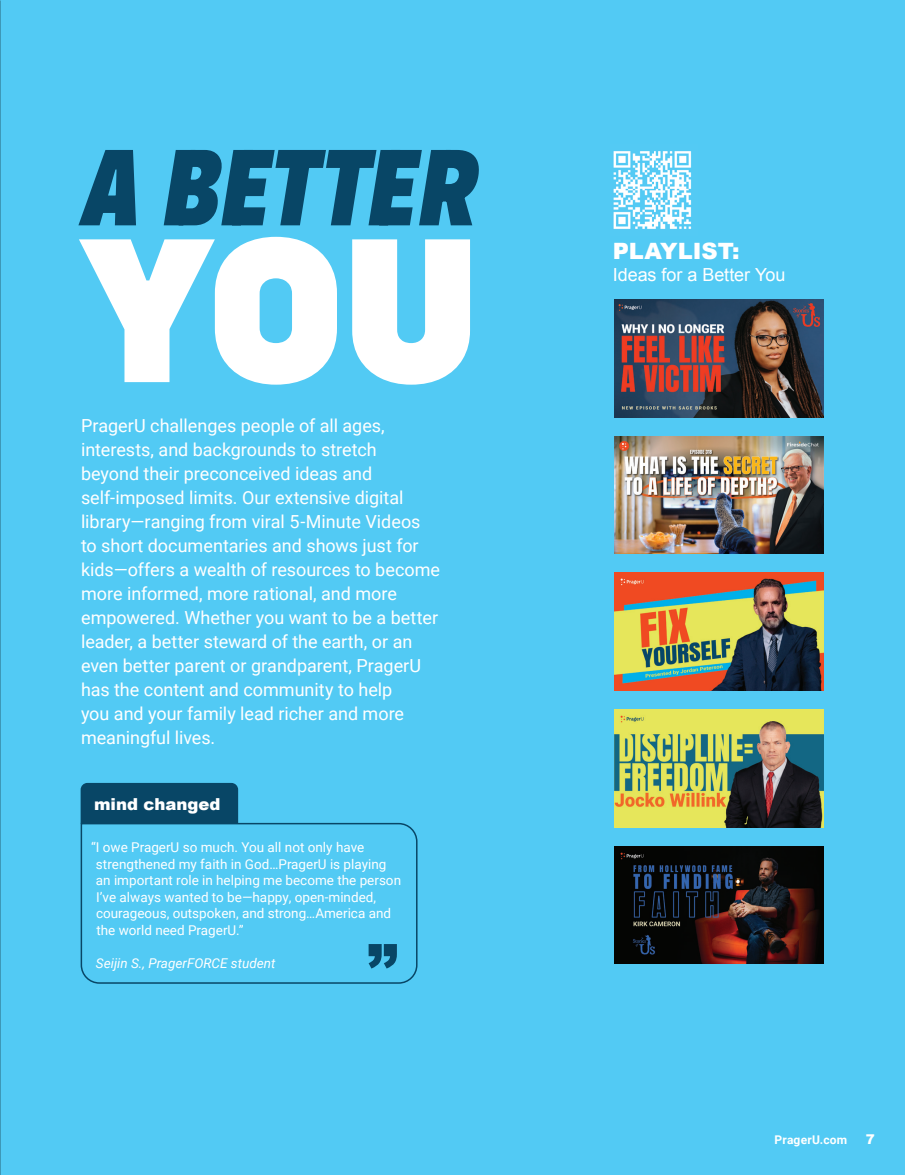
<style>
.page{position:relative;width:905px;height:1175px;background:#fff}
.page>*{position:absolute;margin:0;border:0;box-sizing:border-box;transform-origin:0 0}
.t1{font:100 213px "Config Variable";color:#fff}
.t2{font:100 112.5px "Config Variable";letter-spacing:-.02em;color:#084666}
.t3{font:900 22.5px "Arial";letter-spacing:-.005em;color:#fff}
.t4{font:18px/24px "Roboto";color:#fff}
.t5{font:18px "Arial";letter-spacing:-.005em;color:#fff}
.t6{font:900 16.5px "Arial";color:#fff}
.t7{font:13.5px/16.5px "Roboto";color:#fff}
.t8{font:italic 13.5px "Roboto";color:#fff}
.t9{font:900 13.5px "Arial";color:#fff}
.t10{font:700 12px "Roboto";letter-spacing:.02em;color:#fff}
</style>
<div class="page">
<div style="left:0;top:0;width:904px;height:1174px;background:#52caf4"></div>
<img style="left:613px;top:151px;width:79px;height:78px">
<img style="left:614px;top:709px;width:209px;height:118px">
<img style="left:614px;top:299px;width:209px;height:118px">
<img style="left:614px;top:573px;width:209px;height:117px">
<img style="left:614px;top:846px;width:209px;height:117px">
<img style="left:614px;top:436px;width:209px;height:118px">
<div style="left:81px;top:783px;width:157px;height:39px;background:#084666"></div>
<svg style="left:80px;top:822px;width:338px;height:162px"></svg>
<h2 class="t2" style="left:82px;top:128px;width:397px">A BETTER</h2>
<h1 class="t1" style="left:79px;top:197px;width:403px">YOU</h1>
<p class="t3" style="left:613px;top:235px;width:128px">PLAYLIST:</p>
<p class="t5" style="left:613px;top:262px;width:174px">Ideas for a Better You</p>
<p class="t4" style="left:81px;top:412px;width:360px">PragerU challenges people of all ages, interests, and backgrounds to stretch<br>beyond their preconceived ideas and self-imposed limits. Our extensive digital library—ranging from viral 5-Minute Videos to short documentaries and shows just for kids—offers a wealth of resources to become more informed, more rational, and more empowered. Whether you want to be a better leader, a better steward of the earth, or an even better parent or grandparent, PragerU has the content and community to help<br>you and your family lead richer and more meaningful lives.</p>
<p class="t6" style="left:94px;top:792px;width:128px">mind changed</p>
<p class="t7" style="left:96px;top:838px;width:307px;text-indent:-5px">“I owe PragerU so much. You all not only have strengthened my faith in God…PragerU is playing an important role in helping me become the person I’ve always wanted to be—happy, open-minded, courageous, outspoken, and strong…America and the world need PragerU.”</p>
<p class="t8" style="left:96px;top:953px;width:181px">Seijin S., PragerFORCE student</p>
<p class="t10" style="left:774px;top:1131px;width:74px">PragerU.com</p>
<p class="t9" style="left:865px;top:1128px;width:11px">7</p>
</div>
